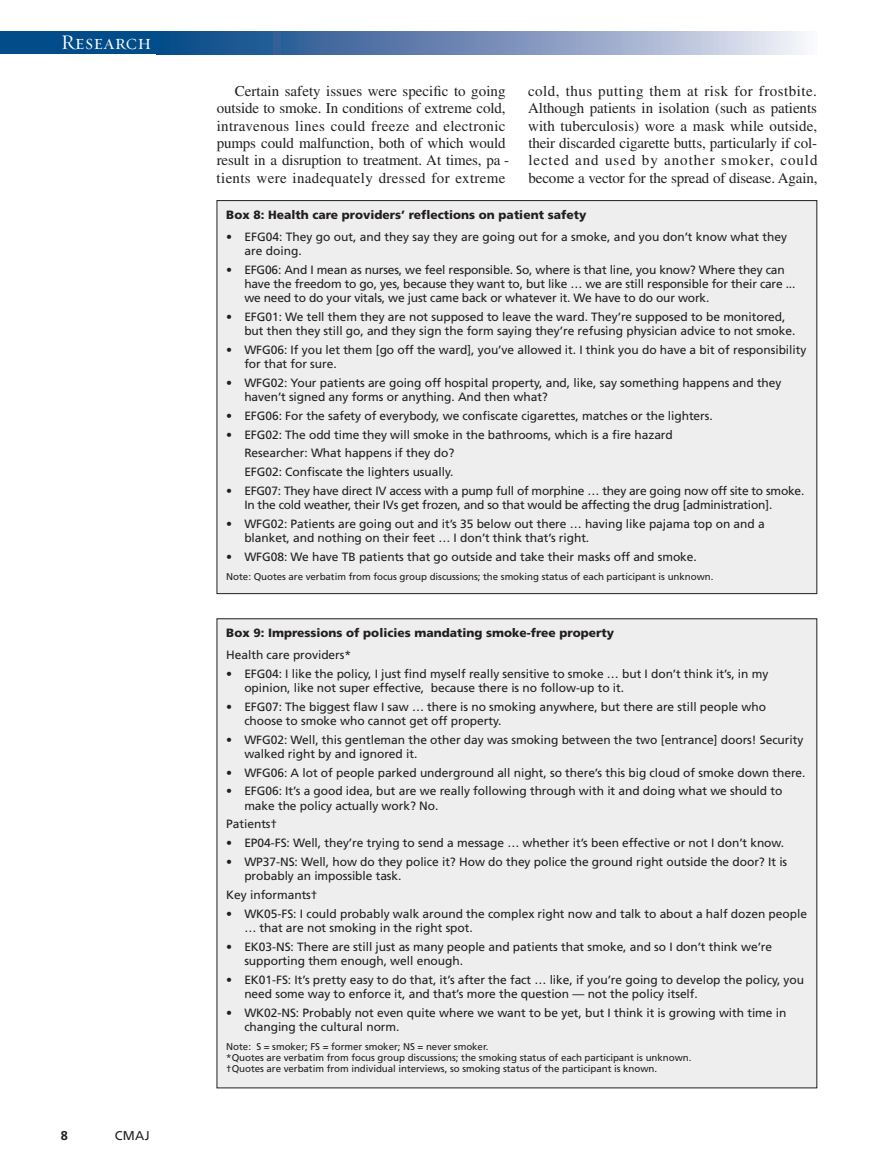
<style>
.page{position:relative;width:878px;height:1175px;background:#fff}
.page>*{position:absolute;margin:0;border:0;box-sizing:border-box;transform-origin:0 0}
.t1{font:21px "Requiem Display HTF Small Caps";letter-spacing:.005em;color:#fff}
.t2{font:15px/17.4px "Times LT Std";letter-spacing:-.01em;color:#231f20}
.t3{font:12.75px "Frutiger LT Std";color:#231f20}
.t4{font:700 12.75px "Frutiger LT Std";color:#231f20}
.t5{font:12px/14.2px "Frutiger LT Std";letter-spacing:-.005em;color:#231f20}
.t6{font:900 12px "Frutiger LT Std";color:#231f20}
.t7{font:9.75px/11.2px "Frutiger LT Std";letter-spacing:-.005em;color:#231f20}
</style>
<div class="page">
<div style="left:0;top:32px;width:164px;height:22px;background:#014c89"></div>
<svg style="left:164px;top:32px;width:640px;height:22px;background:#7692ba"></svg>
<div style="left:217px;top:201px;width:599px;height:392px;background:#eeeeef"></div>
<div style="left:217px;top:619px;width:599px;height:468px;background:#eeeeef"></div>
<h1 class="t1" style="left:61px;top:30px;width:92px">Research</h1>
<p class="t4" style="left:61px;top:1130px;width:9px">8</p>
<p class="t3" style="left:115px;top:1130px;width:36px">CMAJ</p>
<p class="t2" style="left:217px;top:84px;width:294px;text-indent:18px">Certain safety issues were specific to going outside to smoke. In conditions of extreme cold, intravenous lines could freeze and electronic pumps could malfunction, both of which would result in a disruption to treatment. At times, pa - tients were inadequately dressed for extreme</p>
<p class="t2" style="left:528px;top:84px;width:291px;text-align:justify">cold, thus putting them at risk for frostbite.<br>Although patients in isolation (such as patients with tuberculosis) wore a mask while outside, their discarded cigarette butts, particularly if col&shy;lected and used by another smoker, could become a vector for the spread of disease. Again,</p>
<p class="t6" style="left:226px;top:210px;width:361px">Box 8: Health care providers’ reflections on patient safety</p>
<p class="t5" style="left:244px;top:230px;width:544px;text-indent:-18px">• EFG04: They go out, and they say they are going out for a smoke, and you don’t know what they are doing.</p>
<p class="t5" style="left:244px;top:263px;width:552px;text-indent:-18px">• EFG06: And I mean as nurses, we feel responsible. So, where is that line, you know? Where they can have the freedom to go, yes, because they want to, but like … we are still responsible for their care ... we need to do your vitals, we just came back or whatever it. We have to do our work.</p>
<p class="t5" style="left:244px;top:310px;width:552px;text-indent:-18px">• EFG01: We tell them they are not supposed to leave the ward. They’re supposed to be monitored, but then they still go, and they sign the form saying they’re refusing physician advice to not smoke.</p>
<p class="t5" style="left:244px;top:343px;width:563px;text-indent:-18px">• WFG06: If you let them [go off the ward], you’ve allowed it. I think you do have a bit of responsibility for that for sure.</p>
<p class="t5" style="left:244px;top:376px;width:538px;text-indent:-18px">• WFG02: Your patients are going off hospital property, and, like, say something happens and they haven’t signed any forms or anything. And then what?</p>
<p class="t5" style="left:226px;top:409px;width:488px">• EFG06: For the safety of everybody, we confiscate cigarettes, matches or the lighters.</p>
<p class="t5" style="left:244px;top:426px;width:430px;line-height:18.8px;text-indent:-18px">• EFG02: The odd time they will smoke in the bathrooms, which is a fire hazard<br>Researcher: What happens if they do?<br>EFG02: Confiscate the lighters usually.</p>
<p class="t5" style="left:244px;top:484px;width:561px;text-indent:-18px">• EFG07: They have direct IV access with a pump full of morphine … they are going now off site to smoke.<br>In the cold weather, their IVs get frozen, and so that would be affecting the drug [administration].</p>
<p class="t5" style="left:244px;top:517px;width:522px;text-indent:-18px">• WFG02: Patients are going out and it’s 35 below out there … having like pajama top on and a blanket, and nothing on their feet … I don’t think that’s right.</p>
<p class="t5" style="left:226px;top:550px;width:472px">• WFG08: We have TB patients that go outside and take their masks off and smoke.</p>
<p class="t7" style="left:226px;top:571px;width:488px">Note: Quotes are verbatim from focus group discussions; the smoking status of each participant is unknown.</p>
<p class="t6" style="left:226px;top:628px;width:389px">Box 9: Impressions of policies mandating smoke-free property</p>
<p class="t5" style="left:226px;top:648px;width:126px">Health care providers*</p>
<p class="t5" style="left:244px;top:667px;width:525px;text-indent:-18px">• EFG04: I like the policy, I just find myself really sensitive to smoke … but I don’t think it’s, in my opinion, like not super effective, because there is no follow-up to it.</p>
<p class="t5" style="left:244px;top:700px;width:523px;text-indent:-18px">• EFG07: The biggest flaw I saw … there is no smoking anywhere, but there are still people who choose to smoke who cannot get off property.</p>
<p class="t5" style="left:244px;top:733px;width:560px;text-indent:-18px">• WFG02: Well, this gentleman the other day was smoking between the two [entrance] doors! Security walked right by and ignored it.</p>
<p class="t5" style="left:226px;top:766px;width:580px">• WFG06: A lot of people parked underground all night, so there’s this big cloud of smoke down there.</p>
<p class="t5" style="left:244px;top:785px;width:539px;text-indent:-18px">• EFG06: It’s a good idea, but are we really following through with it and doing what we should to make the policy actually work? No.</p>
<p class="t5" style="left:226px;top:818px;width:52px">Patients†</p>
<p class="t5" style="left:226px;top:836px;width:559px">• EP04-FS: Well, they’re trying to send a message … whether it’s been effective or not I don’t know.</p>
<p class="t5" style="left:244px;top:855px;width:544px;text-indent:-18px">• WP37-NS: Well, how do they police it? How do they police the ground right outside the door? It is probably an impossible task.</p>
<p class="t5" style="left:226px;top:888px;width:93px">Key informants†</p>
<p class="t5" style="left:244px;top:907px;width:564px;text-indent:-18px">• WK05-FS: I could probably walk around the complex right now and talk to about a half dozen people … that are not smoking in the right spot.</p>
<p class="t5" style="left:244px;top:940px;width:529px;text-indent:-18px">• EK03-NS: There are still just as many people and patients that smoke, and so I don’t think we’re supporting them enough, well enough.</p>
<p class="t5" style="left:244px;top:973px;width:561px;text-indent:-18px">• EK01-FS: It’s pretty easy to do that, it’s after the fact … like, if you’re going to develop the policy, you need some way to enforce it, and that’s more the question — not the policy itself.</p>
<p class="t5" style="left:244px;top:1006px;width:543px;text-indent:-18px">• WK02-NS: Probably not even quite where we want to be yet, but I think it is growing with time in changing the cultural norm.</p>
<p class="t7" style="left:226px;top:1041px;width:466px">Note: S = smoker; FS = former smoker; NS = never smoker.<br>*Quotes are verbatim from focus group discussions; the smoking status of each participant is unknown. †Quotes are verbatim from individual interviews, so smoking status of the participant is known.</p>
</div>
